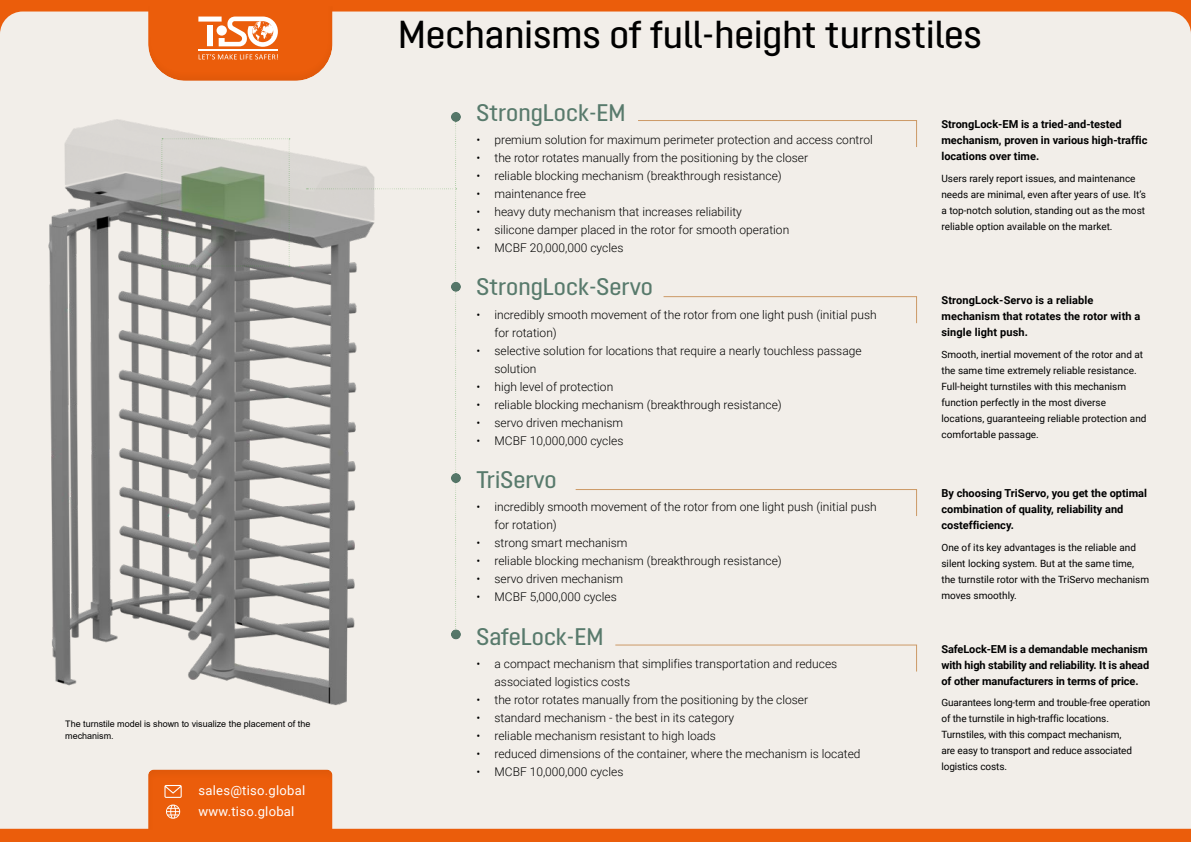
<style>
.page{position:relative;width:1191px;height:842px;background:#eb5d0b}
.page>*{position:absolute;margin:0;border:0;box-sizing:border-box;transform-origin:0 0}
.t1{font:500 39px "Opinion Pro";color:#000}
.t2{font:500 24px "Opinion Pro";color:#587a6c}
.t3{font:13px/21.7px "Roboto";letter-spacing:.02em;color:#fff}
.t4{font:300 12px/18px "Roboto";color:#000}
.t5{font:700 11px/16px "Roboto";color:#000}
.t6{font:10px/16px "Roboto";color:#000}
.t7{font:9px/12.8px "Arial";color:#000}
</style>
<div class="page">
<div style="left:0;top:12px;width:1191px;height:817px;background:#f2eee9"></div>
<div style="left:146px;top:769px;width:187px;height:62px;background:#000;opacity:.05"></div>
<div style="left:148px;top:5px;width:186px;height:76px;background:#000;opacity:.05"></div>
<svg style="left:148px;top:6px;width:184px;height:75px"></svg>
<svg style="left:148px;top:769px;width:184px;height:60px"></svg>
<img style="left:40px;top:103px;width:347px;height:627px">
<div style="left:161px;top:137px;width:130px;height:130px;background:#000;opacity:.05"></div>
<hr style="left:305px;top:187px;width:152px;height:3px;background:#dad7d3">
<svg style="left:306px;top:120px;width:148px;height:517px;background:#dbd8d4"></svg>
<hr style="left:454px;top:118px;width:3px;height:519px;background:#000;opacity:.05">
<div style="left:450px;top:110px;width:12px;height:12px;background:#000;opacity:.05"></div>
<div style="left:450px;top:280px;width:12px;height:12px;background:#000;opacity:.05"></div>
<div style="left:450px;top:471px;width:12px;height:12px;background:#000;opacity:.05"></div>
<div style="left:450px;top:627px;width:12px;height:12px;background:#000;opacity:.05"></div>
<div style="left:637px;top:120px;width:280px;height:28px;background:#f2eee9"></div>
<svg style="left:662px;top:296px;width:255px;height:28px;background:#f0eae3"></svg>
<div style="left:574px;top:488px;width:343px;height:29px;background:#f2eee9"></div>
<svg style="left:614px;top:644px;width:303px;height:28px;background:#f0eae3"></svg>
<p class="t7" style="left:65px;top:717px;width:247px">The turnstile model is shown to visualize the placement of the mechanism.</p>
<p class="t3" style="left:198px;top:779px;width:108px">sales@tiso.global www.tiso.global</p>
<h1 class="t1" style="left:398px;top:12px;width:585px">Mechanisms of full-height turnstiles</h1>
<h2 class="t2" style="left:476px;top:99px;width:151px">StrongLock-EM</h2>
<p class="t4" style="left:476px;top:130px;width:398px">• premium solution for maximum perimeter protection and access control</p>
<p class="t4" style="left:476px;top:148px;width:333px">• the rotor rotates manually from the positioning by the closer</p>
<p class="t4" style="left:476px;top:166px;width:307px">• reliable blocking mechanism (breakthrough resistance)</p>
<p class="t4" style="left:476px;top:184px;width:111px">• maintenance free</p>
<p class="t4" style="left:476px;top:202px;width:267px">• heavy duty mechanism that increases reliability</p>
<p class="t4" style="left:476px;top:220px;width:314px">• silicone damper placed in the rotor for smooth operation</p>
<p class="t4" style="left:476px;top:238px;width:148px">• MCBF 20,000,000 cycles</p>
<h2 class="t2" style="left:476px;top:273px;width:178px">StrongLock-Servo</h2>
<p class="t4" style="left:494px;top:305px;width:384px;text-indent:-18px">• incredibly smooth movement of the rotor from one light push (initial push for rotation)</p>
<p class="t4" style="left:494px;top:341px;width:369px;text-indent:-18px">• selective solution for locations that require a nearly touchless passage solution</p>
<p class="t4" style="left:476px;top:377px;width:138px">• high level of protection</p>
<p class="t4" style="left:476px;top:395px;width:307px">• reliable blocking mechanism (breakthrough resistance)</p>
<p class="t4" style="left:476px;top:413px;width:148px">• servo driven mechanism</p>
<p class="t4" style="left:476px;top:431px;width:148px">• MCBF 10,000,000 cycles</p>
<h2 class="t2" style="left:476px;top:466px;width:82px">TriServo</h2>
<p class="t4" style="left:494px;top:497px;width:384px;text-indent:-18px">• incredibly smooth movement of the rotor from one light push (initial push for rotation)</p>
<p class="t4" style="left:476px;top:533px;width:152px">• strong smart mechanism</p>
<p class="t4" style="left:476px;top:551px;width:307px">• reliable blocking mechanism (breakthrough resistance)</p>
<p class="t4" style="left:476px;top:569px;width:148px">• servo driven mechanism</p>
<p class="t4" style="left:476px;top:587px;width:142px">• MCBF 5,000,000 cycles</p>
<h2 class="t2" style="left:476px;top:622px;width:129px">SafeLock-EM</h2>
<p class="t4" style="left:494px;top:654px;width:344px;text-indent:-18px">• a compact mechanism that simplifies transportation and reduces associated logistics costs</p>
<p class="t4" style="left:476px;top:690px;width:333px">• the rotor rotates manually from the positioning by the closer</p>
<p class="t4" style="left:476px;top:708px;width:259px">• standard mechanism - the best in its category</p>
<p class="t4" style="left:476px;top:726px;width:241px">• reliable mechanism resistant to high loads</p>
<p class="t4" style="left:476px;top:744px;width:385px">• reduced dimensions of the container, where the mechanism is located</p>
<p class="t4" style="left:476px;top:762px;width:148px">• MCBF 10,000,000 cycles</p>
<p class="t5" style="left:941px;top:116px;width:208px">StrongLock-EM is a tried-and-tested mechanism, proven in various high-traffic locations over time.</p>
<p class="t6" style="left:941px;top:170px;width:206px">Users rarely report issues, and maintenance needs are minimal, even after years of use. It’s a top-notch solution, standing out as the most reliable option available on the market.</p>
<p class="t5" style="left:941px;top:292px;width:201px">StrongLock-Servo is a reliable mechanism that rotates the rotor with a single light push.</p>
<p class="t6" style="left:941px;top:346px;width:207px">Smooth, inertial movement of the rotor and at the same time extremely reliable resistance.<br>Full-height turnstiles with this mechanism function perfectly in the most diverse locations, guaranteeing reliable protection and comfortable passage.</p>
<p class="t5" style="left:941px;top:485px;width:207px">By choosing TriServo, you get the optimal combination of quality, reliability and costefficiency.</p>
<p class="t6" style="left:941px;top:539px;width:209px">One of its key advantages is the reliable and silent locking system. But at the same time, the turnstile rotor with the TriServo mechanism moves smoothly.</p>
<p class="t5" style="left:941px;top:640px;width:209px">SafeLock-EM is a demandable mechanism with high stability and reliability. It is ahead of other manufacturers in terms of price.</p>
<p class="t6" style="left:941px;top:694px;width:210px">Guarantees long-term and trouble-free operation of the turnstile in high-traffic locations.<br>Turnstiles, with this compact mechanism,<br>are easy to transport and reduce associated logistics costs.</p>
</div>
